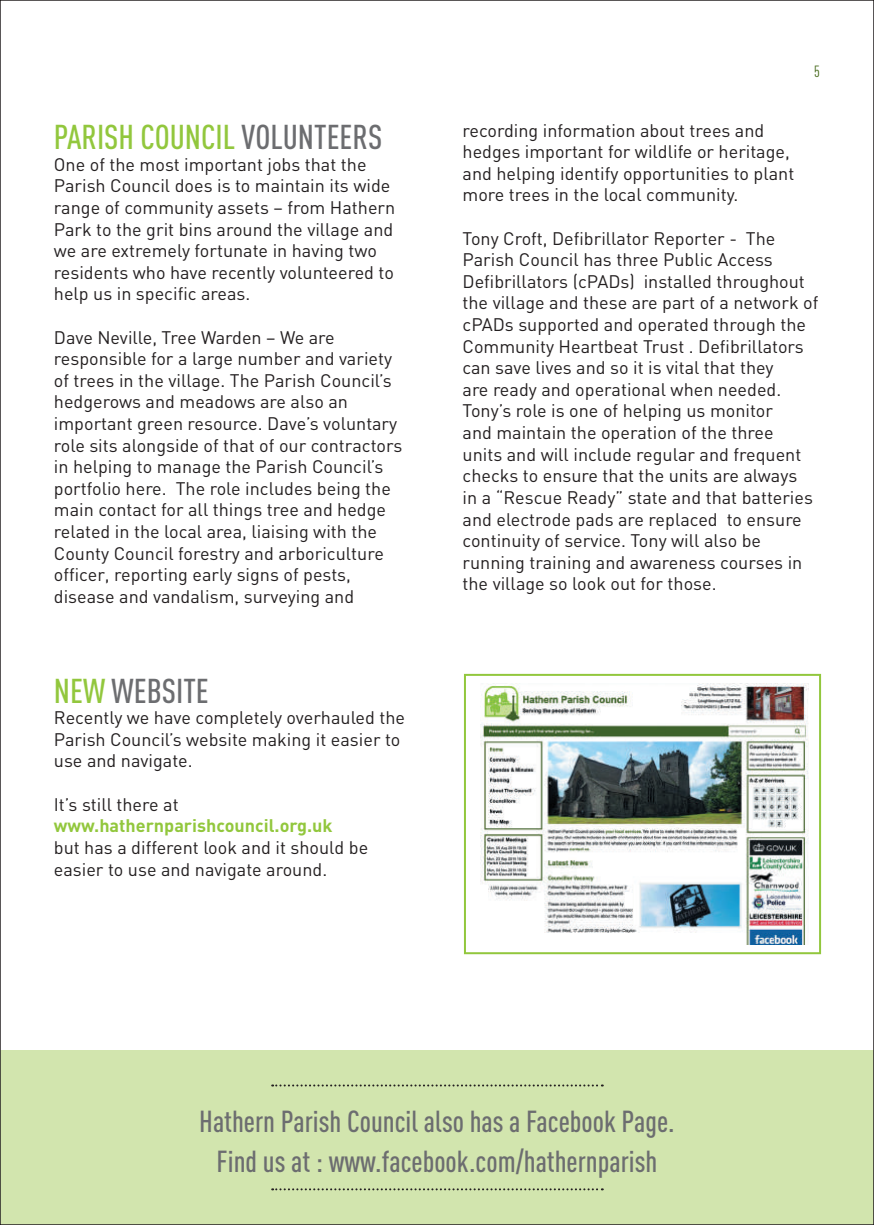
<style>
.page{position:relative;width:874px;height:1225px;background:#fff}
.page>*{position:absolute;margin:0;border:0;box-sizing:border-box;transform-origin:0 0}
.t1{font:500 34px "DIN Cond";color:#92c73d}
.t2{font:500 34px "DIN Cond";color:#6c6d70}
.t3{font:500 30px/40px "DIN Cond";color:#6c6d70;text-align:center}
.t4{font:18px/21.6px "DIN";color:#231f20}
.t5{font:700 18px "DIN";color:#92c73d}
.t6{font:16px "DIN Cond";color:#426616}
.s1{color:#6c6d70}
.s2{color:#92c73d}
</style>
<div class="page">
<div style="left:0;top:1050px;width:873px;height:175px;background:#d2e5ae"></div>
<svg style="left:272px;top:1084px;width:330px;height:2px"></svg>
<svg style="left:272px;top:1188px;width:330px;height:2px"></svg>
<img style="left:480px;top:684px;width:328px;height:260px">
<div style="left:463px;top:674px;width:357px;height:280px;border:2px solid #92c73d"></div>
<h1 class="t1" style="left:54px;top:117px;width:330px">PARISH COUNCIL <span class="s1">VOLUNTEERS</span></h1>
<p class="t4" style="left:54px;top:153px;width:343px">One of the most important jobs that the Parish Council does is to maintain its wide range of community assets – from Hathern Park to the grit bins around the village and we are extremely fortunate in having two residents who have recently volunteered to help us in specific areas.</p>
<p class="t4" style="left:54px;top:326px;width:350px">Dave Neville, Tree Warden – We are responsible for a large number and variety of trees in the village. The Parish Council’s hedgerows and meadows are also an important green resource. Dave’s voluntary role sits alongside of that of our contractors in helping to manage the Parish Council’s portfolio here. The role includes being the main contact for all things tree and hedge related in the local area, liaising with the County Council forestry and arboriculture officer, reporting early signs of pests, disease and vandalism, surveying and</p>
<h1 class="t2" style="left:54px;top:670px;width:156px"><span class="s2">NEW</span> WEBSITE</h1>
<p class="t4" style="left:54px;top:706px;width:352px">Recently we have completely overhauled the<br>Parish Council’s website making it easier to use and navigate.</p>
<p class="t4" style="left:54px;top:793px;width:126px">It’s still there at</p>
<p class="t5" style="left:54px;top:814px;width:280px">www.hathernparishcouncil.org.uk</p>
<p class="t4" style="left:54px;top:836px;width:316px">but has a different look and it should be easier to use and navigate around.</p>
<p class="t6" style="left:813px;top:62px;width:7px">5</p>
<p class="t4" style="left:462px;top:119px;width:333px">recording information about trees and hedges important for wildlife or heritage, and helping identify opportunities to plant more trees in the local community.</p>
<p class="t4" style="left:462px;top:227px;width:357px">Tony Croft, Defibrillator Reporter - The Parish Council has three Public Access Defibrillators (cPADs) installed throughout the village and these are part of a network of cPADs supported and operated through the Community Heartbeat Trust . Defibrillators can save lives and so it is vital that they<br>are ready and operational when needed.<br>Tony’s role is one of helping us monitor<br>and maintain the operation of the three<br>units and will include regular and frequent checks to ensure that the units are always<br>in a “Rescue Ready” state and that batteries and electrode pads are replaced to ensure continuity of service. Tony will also be running training and awareness courses in the village so look out for those.</p>
<h2 class="t3" style="left:199px;top:1100px;width:476px">Hathern Parish Council also has a Facebook Page.<br>Find us at : www.facebook.com/hathernparish</h2>
</div>
